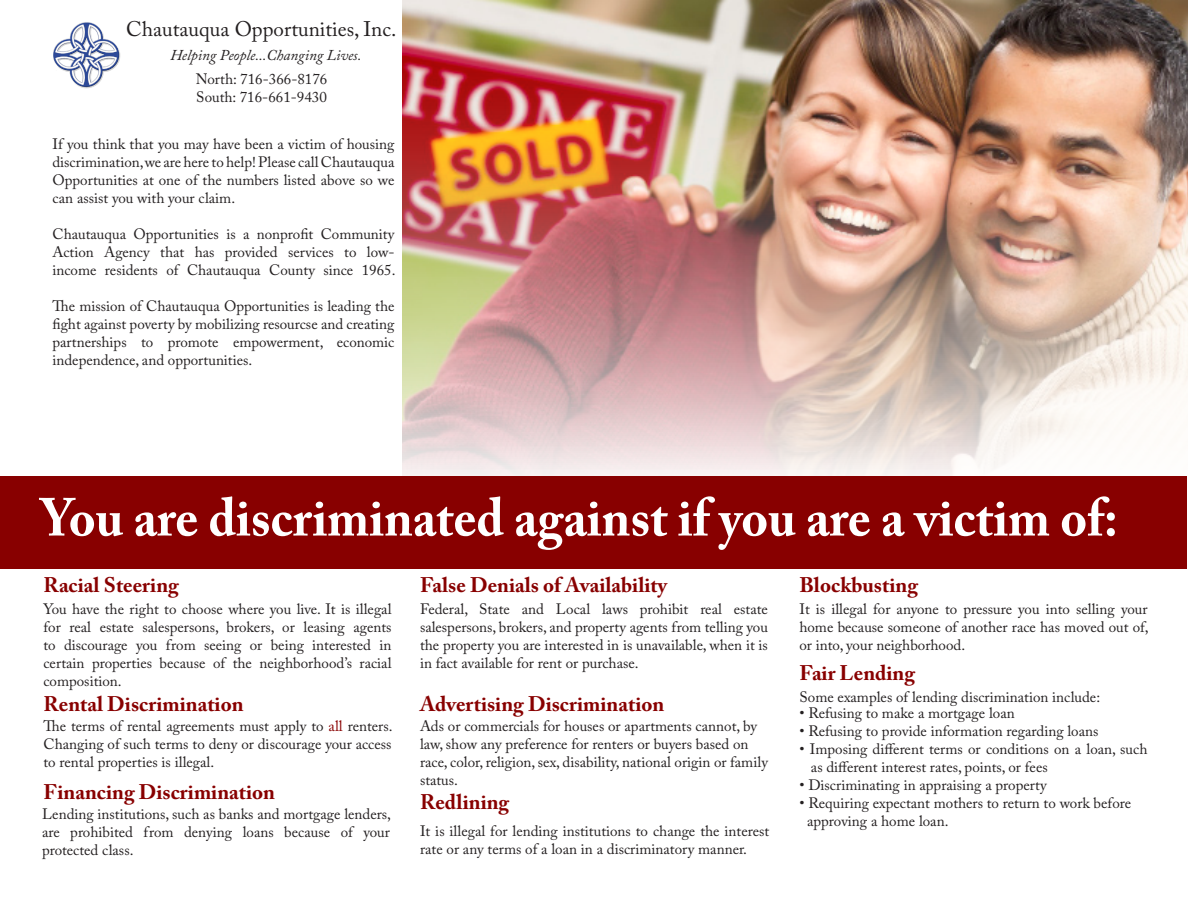
<style>
.page{position:relative;width:1188px;height:918px;background:#fff}
.page>*{position:absolute;margin:0;border:0;box-sizing:border-box;transform-origin:0 0}
.t1{font:700 53.1px "Adobe Caslon Pro";color:#fff;scale:.96 1}
.t2{font:700 21px "Adobe Caslon Pro";color:#800}
.t3{font:21px "Adobe Caslon Pro";color:#231f20}
.t4{font:15px/18px "Adobe Caslon Pro";color:#231f20;text-align:justify}
.t5{font:italic 15px "Adobe Caslon Pro";color:#231f20}
.s1{color:#800}
</style>
<div class="page">
<img style="left:402px;top:0;width:786px;height:477px">
<img style="left:53px;top:22px;width:67px;height:66px">
<div style="left:1px;top:477px;width:1186px;height:92px;background:#800"></div>
<p class="t3" style="left:126px;top:17px;width:272px">Chautauqua Opportunities, Inc.</p>
<p class="t5" style="left:170px;top:46px;width:193px">Helping People...Changing Lives.</p>
<p class="t4" style="left:196px;top:70px;width:133px">North: 716-366-8176<br>South: 716-661-9430</p>
<p class="t4" style="left:52px;top:135px;width:343px">If you think that you may have been a victim of housing discrimination, we are here to help! Please call Chautauqua Opportunities at one of the numbers listed above so we can assist you with your claim.</p>
<p class="t4" style="left:52px;top:225px;width:345px">Chautauqua Opportunities is a nonprofit Community Action Agency that has provided services to low&shy;income residents of Chautauqua County since 1965.</p>
<p class="t4" style="left:52px;top:297px;width:344px">The mission of Chautauqua Opportunities is leading the fight against poverty by mobilizing resourcse and creating partnerships to promote empowerment, economic independence, and opportunities.</p>
<p class="t1" style="left:42px;top:486px;width:1123px">You are discriminated against if you are a victim of:</p>
<p class="t2" style="left:44px;top:573px;width:137px">Racial Steering</p>
<p class="t4" style="left:44px;top:599px;width:350px">You have the right to choose where you live. It is illegal for real estate salespersons, brokers, or leasing agents to discourage you from seeing or being interested in certain properties because of the neighborhood’s racial composition.</p>
<p class="t4" style="left:44px;top:717px;width:351px">The terms of rental agreements must apply to <span class="s1">all</span> renters.<br>Changing of such terms to deny or discourage your access to rental properties is illegal.</p>
<p class="t2" style="left:420px;top:573px;width:249px">False Denials of Availability</p>
<p class="t2" style="left:800px;top:573px;width:120px">Blockbusting</p>
<p class="t4" style="left:800px;top:599px;width:351px">It is illegal for anyone to pressure you into selling your home because someone of another race has moved out of, or into, your neighborhood.</p>
<p class="t2" style="left:800px;top:661px;width:117px">Fair Lending</p>
<p class="t4" style="left:800px;top:704px;width:217px">• Refusing to make a mortgage loan</p>
<p class="t4" style="left:800px;top:722px;width:300px">• Refusing to provide information regarding loans</p>
<p class="t4" style="left:811px;top:740px;width:338px;text-indent:-11px">• Imposing different terms or conditions on a loan, such as different interest rates, points, or fees</p>
<p class="t4" style="left:800px;top:776px;width:249px">• Discriminating in appraising a property</p>
<p class="t4" style="left:800px;top:794px;width:333px">• Requiring expectant mothers to return to work before</p>
<p class="t4" style="left:807px;top:812px;width:143px">approving a home loan.</p>
<p class="t4" style="left:420px;top:599px;width:349px">Federal, State and Local laws prohibit real estate salespersons, brokers, and property agents from telling you the property you are interested in is unavailable, when it is in fact available for rent or purchase.</p>
<p class="t2" style="left:44px;top:691px;width:202px">Rental Discrimination</p>
<p class="t4" style="left:800px;top:688px;width:302px">Some examples of lending discrimination include:</p>
<p class="t2" style="left:420px;top:692px;width:246px">Advertising Discrimination</p>
<p class="t4" style="left:420px;top:717px;width:338px">Ads or commercials for houses or apartments cannot, by</p>
<p class="t4" style="left:420px;top:735px;width:330px">law, show any preference for renters or buyers based on</p>
<p class="t4" style="left:420px;top:753px;width:349px">race, color, religion, sex, disability, national origin or family status.</p>
<p class="t2" style="left:44px;top:779px;width:233px">Financing Discrimination</p>
<p class="t2" style="left:420px;top:790px;width:91px">Redlining</p>
<p class="t4" style="left:420px;top:821px;width:351px">It is illegal for lending institutions to change the interest rate or any terms of a loan in a discriminatory manner.</p>
<p class="t4" style="left:42px;top:804px;width:351px">Lending institutions, such as banks and mortgage lenders, are prohibited from denying loans because of your protected class.</p>
</div>
